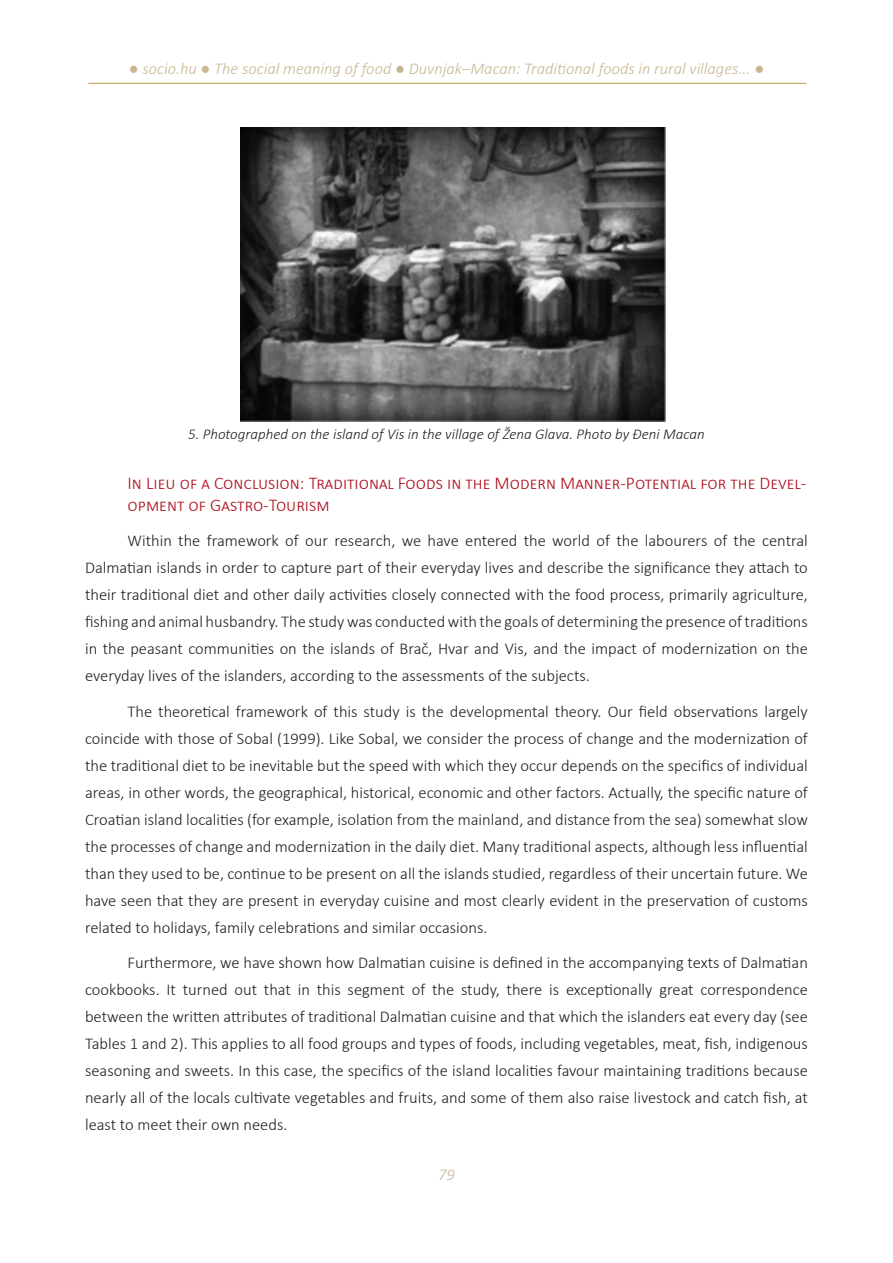
<style>
.page{position:relative;width:893px;height:1263px;background:#fff}
.page>*{position:absolute;margin:0;border:0;box-sizing:border-box;transform-origin:0 0}
.t1{font:300 18px/21.6px "Calibri";color:#af0c1c}
.t2{font:300 16.5px/27px "Calibri";color:#231f20;text-align:justify}
.t3{font:italic 300 16.5px "Calibri";color:#c9b792}
.t4{font:italic 300 15px "Calibri";color:#231f20}
</style>
<div class="page">
<hr style="left:88px;top:83px;width:718px;height:1px;background:#c19c44">
<img style="left:241px;top:128px;width:425px;height:293px">
<p class="t3" style="left:129px;top:58px;width:637px">● socio.hu ● The social meaning of food ● Duvnjak–Macan: Traditional foods in rural villages... ●</p>
<p class="t4" style="left:188px;top:424px;width:518px">5. Photographed on the island of Vis in the village of Žena Glava. Photo by Đeni Macan</p>
<p class="t1" style="left:128px;top:472px;width:680px">In Lieu of a Conclusion: Traditional Foods in the Modern Manner-Potential for the Devel&shy;opment of Gastro-Tourism</p>
<p class="t2" style="left:85px;top:527px;width:724px;text-indent:43px">Within the framework of our research, we have entered the world of the labourers of the central Dalmatian islands in order to capture part of their everyday lives and describe the significance they attach to their traditional diet and other daily activities closely connected with the food process, primarily agriculture, fishing and animal husbandry. The study was conducted with the goals of determining the presence of traditions in the peasant communities on the islands of Brač, Hvar and Vis, and the impact of modernization on the everyday lives of the islanders, according to the assessments of the subjects.</p>
<p class="t2" style="left:85px;top:697px;width:725px;text-indent:43px">The theoretical framework of this study is the developmental theory. Our field observations largely coincide with those of Sobal (1999). Like Sobal, we consider the process of change and the modernization of the traditional diet to be inevitable but the speed with which they occur depends on the specifics of individual areas, in other words, the geographical, historical, economic and other factors. Actually, the specific nature of Croatian island localities (for example, isolation from the mainland, and distance from the sea) somewhat slow the processes of change and modernization in the daily diet. Many traditional aspects, although less influential than they used to be, continue to be present on all the islands studied, regardless of their uncertain future. We have seen that they are present in everyday cuisine and most clearly evident in the preservation of customs related to holidays, family celebrations and similar occasions.</p>
<p class="t2" style="left:85px;top:949px;width:724px;text-indent:43px">Furthermore, we have shown how Dalmatian cuisine is defined in the accompanying texts of Dalmatian cookbooks. It turned out that in this segment of the study, there is exceptionally great correspondence between the written attributes of traditional Dalmatian cuisine and that which the islanders eat every day (see Tables 1 and 2). This applies to all food groups and types of foods, including vegetables, meat, fish, indigenous seasoning and sweets. In this case, the specifics of the island localities favour maintaining traditions because nearly all of the locals cultivate vegetables and fruits, and some of them also raise livestock and catch fish, at least to meet their own needs.</p>
<p class="t3" style="left:438px;top:1165px;width:18px">79</p>
</div>
